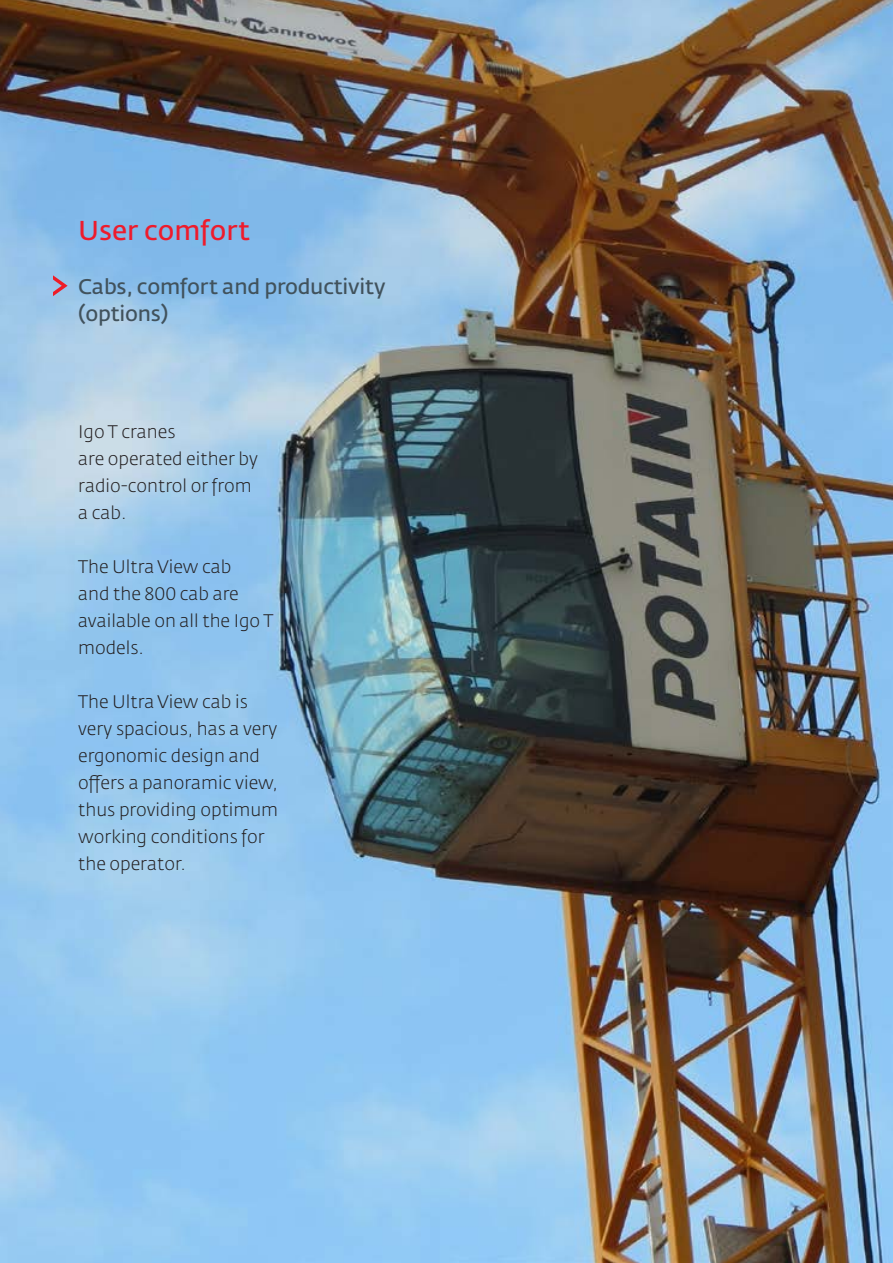
<style>
.page{position:relative;width:893px;height:1263px;background:#fff}
.page>*{position:absolute;margin:0;border:0;box-sizing:border-box;transform-origin:0 0}
.t1{font:600 27px "Fedra Sans Pro";color:#ee1b2c}
.t2{font:600 21px/27px "Fedra Sans Pro";letter-spacing:-.01em;color:#41525c}
.t3{font:300 18px/27px "Fedra Sans Pro";color:#231f20}
</style>
<div class="page">
<img style="left:0;top:0;width:893px;height:1263px">
<svg style="left:53px;top:275px;width:15px;height:21px"></svg>
<h1 class="t1" style="left:78px;top:213px;width:173px">User comfort</h1>
<p class="t2" style="left:78px;top:273px;width:309px">Cabs, comfort and productivity (options)</p>
<p class="t3" style="left:78px;top:418px;width:181px">Igo T cranes<br>are operated either by radio-control or from a cab.</p>
<p class="t3" style="left:78px;top:553px;width:197px">The Ultra View cab<br>and the 800 cab are available on all the Igo T models.</p>
<p class="t3" style="left:78px;top:688px;width:201px">The Ultra View cab is very spacious, has a very ergonomic design and offers a panoramic view, thus providing optimum working conditions for the operator.</p>
</div>
